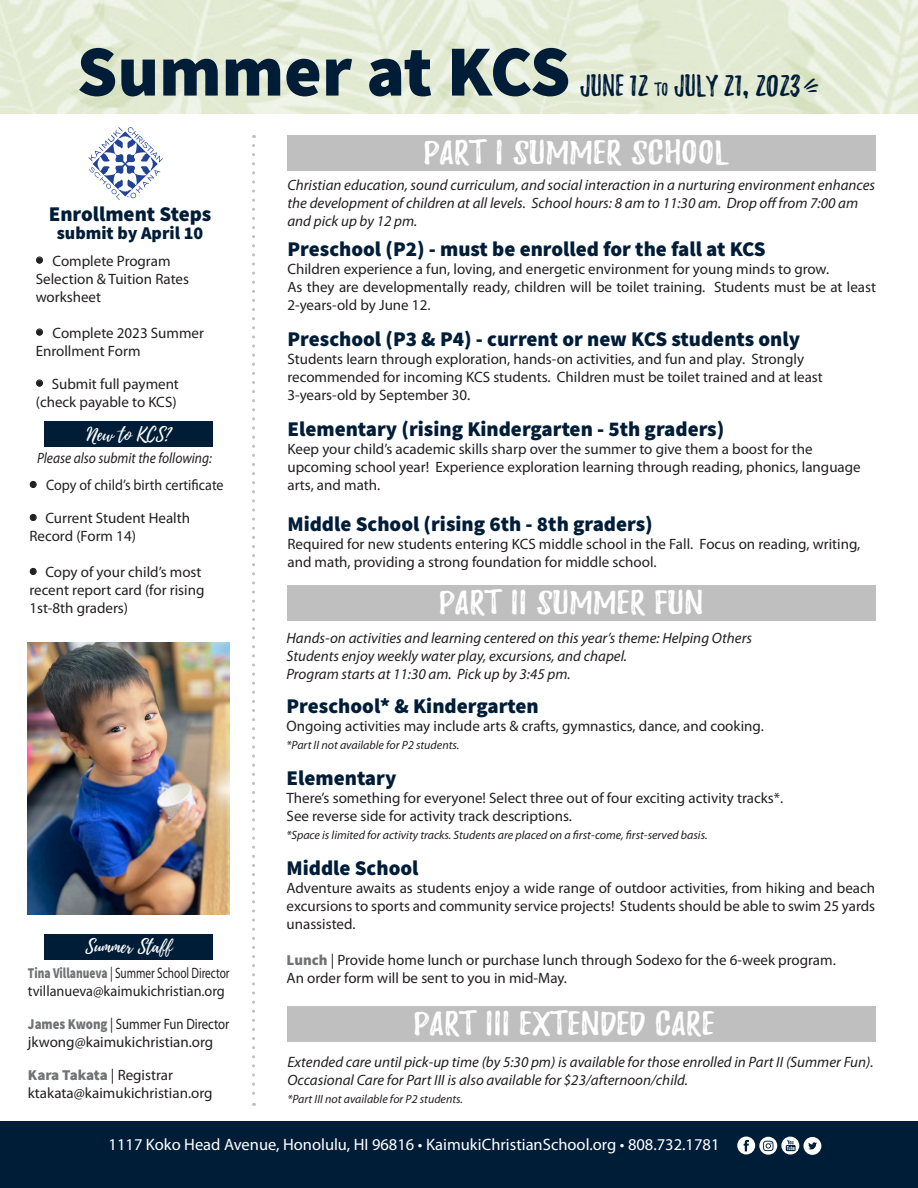
<style>
.page{position:relative;width:918px;height:1188px;background:#fff}
.page>*{position:absolute;margin:0;border:0;box-sizing:border-box;transform-origin:0 0}
.t1{font:900 72px "Source Sans Pro";color:#001d38}
.Body{font:29.7px "Playlist Caps";color:#fff;scale:1.36 1}
.Body-2{font:27px "Playlist Caps";color:#001d38}
.Body-3{font:27px "Playlist Ornament";color:#001d38}
.t2{font:900 21px "Source Sans Pro";color:#001d38}
.Body-4{font:18px "Playlist Script";color:#fff}
.t3{font:900 18px "Source Sans Pro";color:#001d38}
.Bullet_List{font:16.5px "Myriad Pro";color:#fff}
.t4{font:15px/18px "Myriad Pro";color:#231f20}
.t5{font:italic 15px/18px "Myriad Pro";color:#231f20}
.t6{font:15px "Myriad Pro";color:#231f20;scale:.75 1}
.t7{font:15px "Myriad Pro";color:#231f20;scale:.95 1}
.t8{font:15px "Myriad Pro";color:#231f20;scale:.94 1}
.t9{font:italic 15px "Myriad Pro";color:#231f20;scale:.9 1}
.t10{font:15px "Myriad Pro";color:#231f20;scale:.85 1}
.t11{font:900 15px "Source Sans Pro";letter-spacing:-.015em;color:#717375}
.t12{font:italic 12px "Myriad Pro";color:#231f20}
.s1{font-size:16.5px}
.s2{font-family:"Source Sans Pro";font-weight:900;font-size:21px}
.s3{font-family:"Source Sans Pro";font-weight:900;color:#717375}
.s4{font-family:"Myriad Pro";font-weight:400;color:#231f20}
</style>
<div class="page">
<div style="left:44px;top:421px;width:168px;height:26px;background:#001d38"></div>
<div style="left:0;top:1122px;width:918px;height:66px;background:#001d38"></div>
<svg style="left:737px;top:1137px;width:84px;height:18px"></svg>
<svg style="left:88px;top:127px;width:75px;height:73px"></svg>
<img style="left:28px;top:642px;width:202px;height:272px">
<svg style="left:252px;top:145px;width:3px;height:961px"></svg>
<div style="left:287px;top:135px;width:589px;height:36px;background:#bfbfbf"></div>
<div style="left:287px;top:585px;width:589px;height:35px;background:#bfbfbf"></div>
<div style="left:287px;top:1006px;width:589px;height:36px;background:#bfbfbf"></div>
<div style="left:44px;top:934px;width:168px;height:25px;background:#001d38"></div>
<p class="t1" style="left:77px;top:22px;width:495px">Summer at KCS</p>
<p class="Body-2" style="left:580px;top:73px;width:222px">JUNE 12 <span class="s1">TO</span> JULY 21, 2023</p>
<p class="Body-3" style="left:804px;top:67px;width:17px">■</p>
<p class="t2" style="left:49px;top:199px;width:164px">Enrollment Steps</p>
<p class="t3" style="left:57px;top:220px;width:148px">submit by April 10</p>
<p class="t4" style="left:36px;top:251px;width:155px"><span class="s2">•</span> Complete Program<br>Selection &amp; Tuition Rates worksheet</p>
<p class="t4" style="left:36px;top:323px;width:170px"><span class="s2">•</span> Complete 2023 Summer<br>Enrollment Form</p>
<p class="t4" style="left:36px;top:374px;width:145px"><span class="s2">•</span> Submit full payment</p>
<p class="t4" style="left:36px;top:392px;width:142px">(check payable to KCS)</p>
<p class="Body-4" style="left:87px;top:422px;width:85px">New to KCS?</p>
<p class="t9" style="left:37px;top:449px;width:196px">Please also submit the following:</p>
<p class="t8" style="left:29px;top:476px;width:208px"><span class="s2">•</span> Copy of child’s birth certificate</p>
<p class="t4" style="left:29px;top:509px;width:162px"><span class="s2">•</span> Current Student Health</p>
<p class="t4" style="left:29px;top:527px;width:108px">Record (Form 14)</p>
<p class="t4" style="left:29px;top:563px;width:177px"><span class="s2">•</span> Copy of your child’s most recent report card (for rising</p>
<p class="t4" style="left:29px;top:599px;width:100px">1st-8th graders)</p>
<p class="Body-4" style="left:86px;top:934px;width:88px">Summer Staff</p>
<p class="t6" style="left:28px;top:964px;width:270px"><span class="s3">Tina Villanueva</span> | Summer School Director</p>
<p class="t7" style="left:28px;top:982px;width:209px">tvillanueva@kaimukichristian.org</p>
<p class="t10" style="left:28px;top:1015px;width:239px"><span class="s3">James Kwong</span> | Summer Fun Director</p>
<p class="t4" style="left:28px;top:1033px;width:187px">jkwong@kaimukichristian.org</p>
<p class="t11" style="left:28px;top:1065px;width:147px">Kara Takata <span class="s4">| Registrar</span></p>
<p class="t4" style="left:28px;top:1084px;width:186px">ktakata@kaimukichristian.org</p>
<p class="Body" style="left:423px;top:139px;width:227px">PART I SUMMER SCHOOL</p>
<p class="t5" style="left:287px;top:175px;width:589px">Christian education, sound curriculum, and social interaction in a nurturing environment enhances the development of children at all levels. School hours: 8 am to 11:30 am. Drop off from 7:00 am and pick up by 12 pm.</p>
<p class="t2" style="left:287px;top:234px;width:480px">Preschool (P2) - must be enrolled for the fall at KCS</p>
<p class="t4" style="left:287px;top:259px;width:543px">Children experience a fun, loving, and energetic environment for young minds to grow.</p>
<p class="t4" style="left:287px;top:277px;width:590px">As they are developmentally ready, children will be toilet training. Students must be at least<br>2-years-old by June 12.</p>
<p class="t2" style="left:287px;top:324px;width:514px">Preschool (P3 &amp; P4) - current or new KCS students only</p>
<p class="t4" style="left:287px;top:349px;width:518px">Students learn through exploration, hands-on activities, and fun and play. Strongly</p>
<p class="t4" style="left:287px;top:367px;width:537px">recommended for incoming KCS students. Children must be toilet trained and at least</p>
<p class="t4" style="left:287px;top:385px;width:184px">3-years-old by September 30.</p>
<p class="t2" style="left:287px;top:414px;width:438px">Elementary (rising Kindergarten - 5th graders)</p>
<p class="t4" style="left:287px;top:439px;width:575px">Keep your child’s academic skills sharp over the summer to give them a boost for the upcoming school year! Experience exploration learning through reading, phonics, language arts, and math.</p>
<p class="t2" style="left:287px;top:510px;width:367px">Middle School (rising 6th - 8th graders)</p>
<p class="t4" style="left:287px;top:535px;width:574px">Required for new students entering KCS middle school in the Fall. Focus on reading, writing, and math, providing a strong foundation for middle school.</p>
<p class="Body" style="left:438px;top:589px;width:197px">PART II SUMMER FUN</p>
<p class="t5" style="left:287px;top:629px;width:467px">Hands-on activities and learning centered on this year’s theme: Helping Others</p>
<p class="t5" style="left:287px;top:647px;width:342px">Students enjoy weekly water play, excursions, and chapel.</p>
<p class="t5" style="left:287px;top:665px;width:286px">Program starts at 11:30 am. Pick up by 3:45 pm.</p>
<p class="t2" style="left:287px;top:692px;width:254px">Preschool* &amp; Kindergarten</p>
<p class="t4" style="left:287px;top:717px;width:479px">Ongoing activities may include arts &amp; crafts, gymnastics, dance, and cooking.</p>
<p class="t12" style="left:287px;top:738px;width:174px">*Part II not available for P2 students.</p>
<p class="t2" style="left:287px;top:764px;width:111px">Elementary</p>
<p class="t4" style="left:287px;top:789px;width:498px">There’s something for everyone! Select three out of four exciting activity tracks*.</p>
<p class="t4" style="left:287px;top:807px;width:287px">See reverse side for activity track descriptions.</p>
<p class="t12" style="left:287px;top:828px;width:423px">*Space is limited for activity tracks. Students are placed on a first-come, first-served basis.</p>
<p class="t2" style="left:287px;top:854px;width:133px">Middle School</p>
<p class="t4" style="left:287px;top:879px;width:590px;text-align:justify">Adventure awaits as students enjoy a wide range of outdoor activities, from hiking and beach excursions to sports and community service projects! Students should be able to swim 25 yards unassisted.</p>
<p class="t4" style="left:287px;top:951px;width:551px"><span class="s3">Lunch</span> | Provide home lunch or purchase lunch through Sodexo for the 6-week program.</p>
<p class="t4" style="left:287px;top:969px;width:282px">An order form will be sent to you in mid-May.</p>
<p class="Body" style="left:413px;top:1010px;width:223px">PART III EXTENDED CARE</p>
<p class="t5" style="left:287px;top:1053px;width:588px">Extended care until pick-up time (by 5:30 pm) is available for those enrolled in Part II (Summer Fun).</p>
<p class="t5" style="left:287px;top:1071px;width:402px">Occasional Care for Part III is also available for $23/afternoon/child.</p>
<p class="t12" style="left:287px;top:1091px;width:177px">*Part III not available for P2 students.</p>
<p class="Bullet_List" style="left:109px;top:1135px;width:612px">1117 Koko Head Avenue, Honolulu, HI 96816 • KaimukiChristianSchool.org • 808.732.1781</p>
</div>
